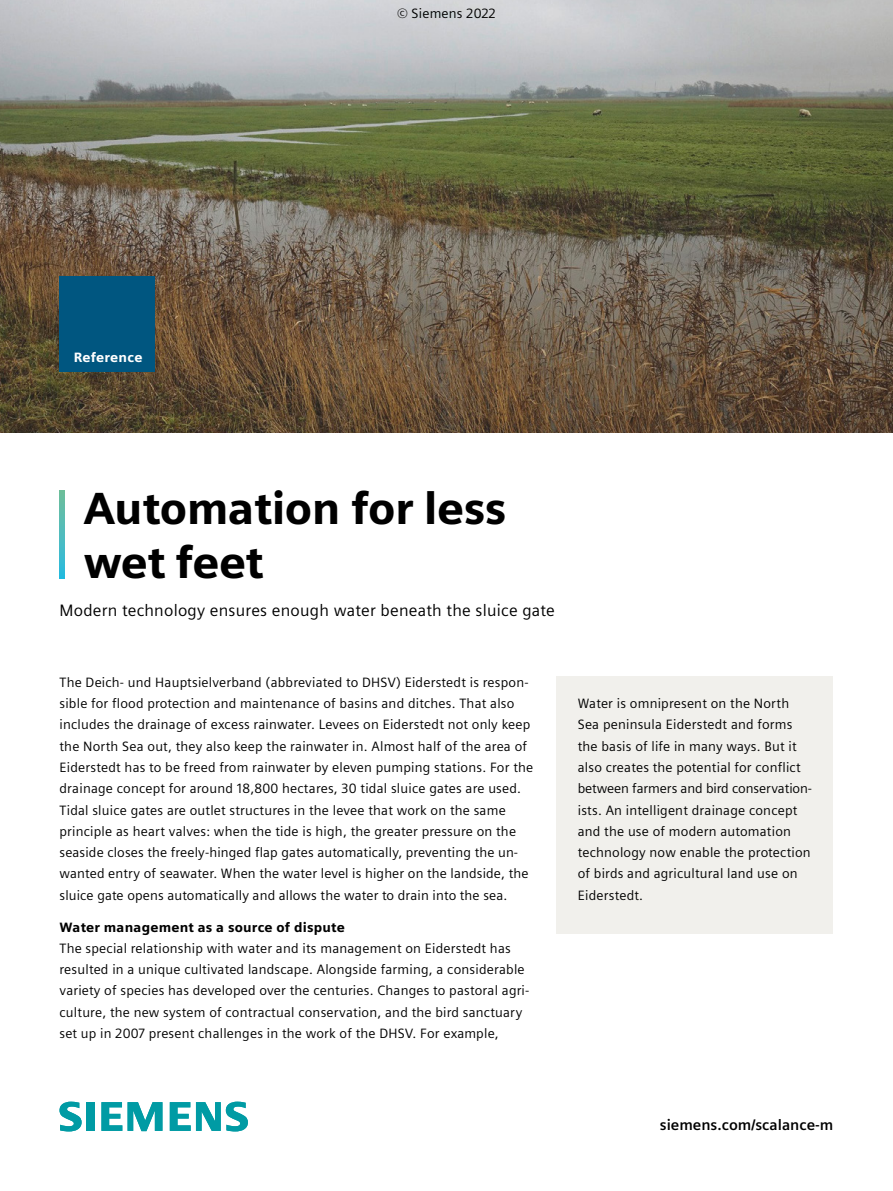
<style>
.page{position:relative;width:893px;height:1191px;background:#fff}
.page>*{position:absolute;margin:0;border:0;box-sizing:border-box;transform-origin:0 0}
.t1{font:900 45px/54px "Siemens Sans";letter-spacing:-.01em;color:#000}
.t2{font:16.5px "Siemens Sans";letter-spacing:.015em;color:#000}
.t3{font:700 15px "Siemens Sans";color:#000}
.t4{font:13.5px/21.3px "Siemens Sans";letter-spacing:.015em;color:#000}
.t5{font:900 13.5px "Siemens Sans";letter-spacing:.015em;color:#000}
.t6{font:900 13.5px "Siemens Sans";letter-spacing:.015em;color:#fff}
</style>
<div class="page">
<img style="left:0;top:0;width:893px;height:433px">
<div style="left:60px;top:276px;width:95px;height:96px;background:#005680"></div>
<svg style="left:60px;top:491px;width:4px;height:87px"></svg>
<div style="left:556px;top:676px;width:277px;height:257px;background:#f1f0ec"></div>
<svg style="left:60px;top:1101px;width:34px;height:30px"></svg>
<svg style="left:101px;top:1102px;width:21px;height:28px"></svg>
<svg style="left:128px;top:1102px;width:34px;height:29px"></svg>
<svg style="left:170px;top:1101px;width:78px;height:30px"></svg>
<p class="t4" style="left:397px;top:2px;width:100px">© Siemens 2022</p>
<p class="t6" style="left:74px;top:346px;width:70px">Reference</p>
<h1 class="t1" style="left:83px;top:478px;width:425px">Automation for less wet feet</h1>
<p class="t2" style="left:60px;top:598px;width:497px">Modern technology ensures enough water beneath the sluice gate</p>
<p class="t4" style="left:60px;top:670px;width:475px">The Deich- und Hauptsielverband (abbreviated to DHSV) Eiderstedt is respon&shy;sible for flood protection and maintenance of basins and ditches. That also includes the drainage of excess rainwater. Levees on Eiderstedt not only keep the North Sea out, they also keep the rainwater in. Almost half of the area of Eiderstedt has to be freed from rainwater by eleven pumping stations. For the drainage concept for around 18,800 hectares, 30 tidal sluice gates are used.<br>Tidal sluice gates are outlet structures in the levee that work on the same principle as heart valves: when the tide is high, the greater pressure on the seaside closes the freely-hinged flap gates automatically, preventing the un-- wanted entry of seawater. When the water level is higher on the landside, the sluice gate opens automatically and allows the water to drain into the sea.</p>
<p class="t5" style="left:60px;top:916px;width:287px">Water management as a source of dispute</p>
<p class="t4" style="left:60px;top:936px;width:471px">The special relationship with water and its management on Eiderstedt has resulted in a unique cultivated landscape. Alongside farming, a considerable variety of species has developed over the centuries. Changes to pastoral agri&shy;culture, the new system of contractual conservation, and the bird sanctuary set up in 2007 present challenges in the work of the DHSV. For example,</p>
<p class="t4" style="left:578px;top:692px;width:235px">Water is omnipresent on the North Sea peninsula Eiderstedt and forms the basis of life in many ways. But it also creates the potential for conflict between farmers and bird conservation&shy;ists. An intelligent drainage concept and the use of modern automation technology now enable the protection of birds and agricultural land use on Eiderstedt.</p>
<p class="t3" style="left:660px;top:1113px;width:175px">siemens.com/scalance-m</p>
</div>
